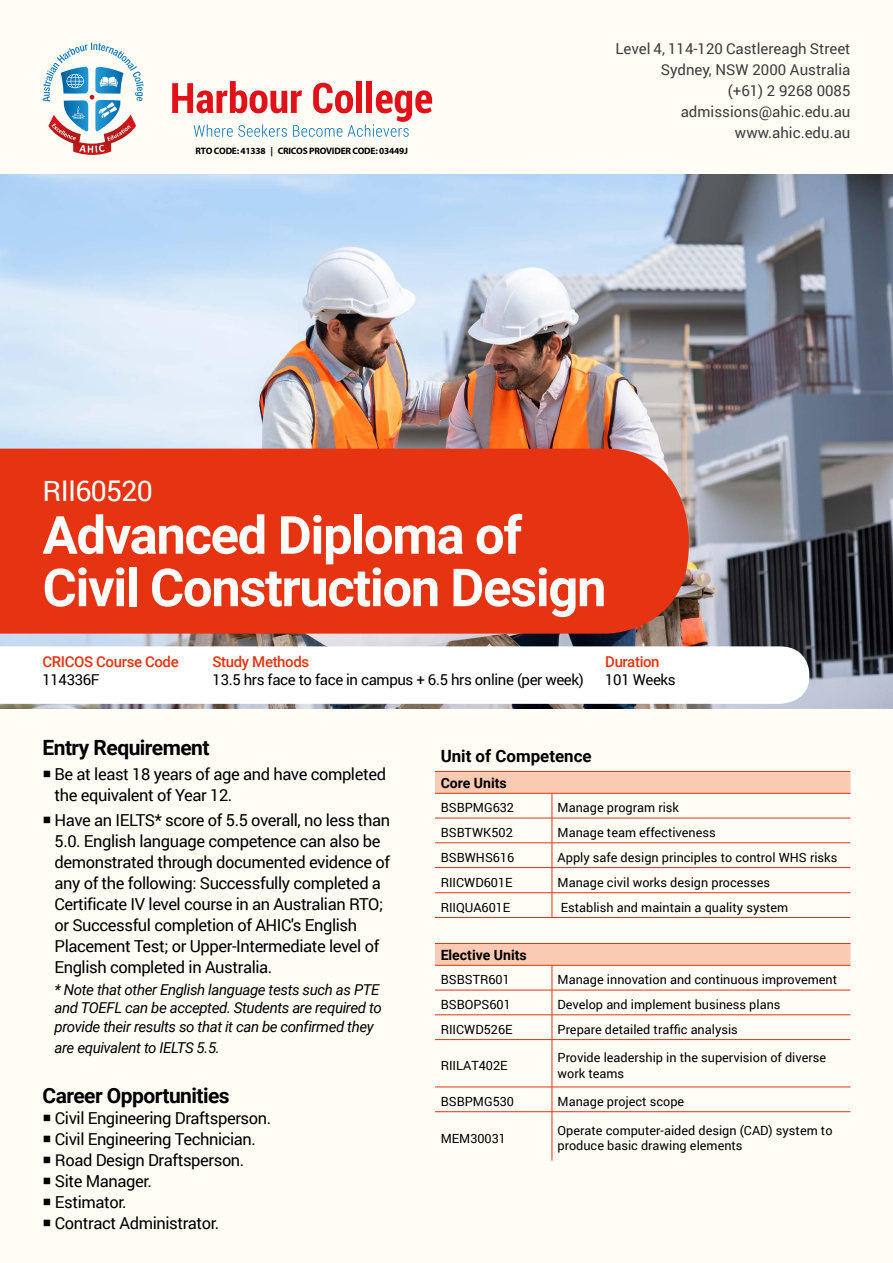
<style>
.page{position:relative;width:893px;height:1263px;background:#fffdf6}
.page>*{position:absolute;margin:0;border:0;box-sizing:border-box;transform-origin:0 0}
.t1{font:700 52.5px/52.5px "Roboto";letter-spacing:-.025em;color:#fff}
.t2{font:28.5px "Roboto";letter-spacing:-.025em;color:#fff}
.t3{font:700 21px "Roboto";letter-spacing:-.025em;color:#000}
.t4{font:700 16.95px "Roboto";color:#000}
.t5{font:16.5px/21px "Roboto";letter-spacing:-.025em;color:#000}
.t6{font:italic 15px/18px "Roboto";letter-spacing:-.025em;color:#000}
.t7{font:15px/21px "Roboto";color:#3c3c3b;text-align:right}
.t8{font:15px "Roboto";letter-spacing:-.025em;color:#000}
.t9{font:500 15px "Roboto";letter-spacing:-.025em;color:#e63312}
.t10{font:700 14.1px "Roboto";color:#000}
.t11{font:12.75px/15.1px "Roboto";color:#000}
.t12{font:700 9.3px "Myriad Pro";letter-spacing:-.025em;color:#000}
</style>
<div class="page">
<svg style="left:43px;top:43px;width:101px;height:112px"></svg>
<svg style="left:172px;top:81px;width:260px;height:56px"></svg>
<img style="left:0;top:174px;width:893px;height:534px">
<div style="left:0;top:449px;width:689px;height:185px;background:#e63312"></div>
<div style="left:0;top:646px;width:809px;height:58px;background:#fff"></div>
<svg style="left:435px;top:772px;width:415px;height:193px"></svg>
<hr style="left:435px;top:771px;width:117px;height:1px;background:#e63312">
<hr style="left:552px;top:771px;width:298px;height:1px;background:#e63312">
<hr style="left:435px;top:793px;width:117px;height:1px;background:#e63312">
<hr style="left:552px;top:793px;width:298px;height:1px;background:#e63312">
<hr style="left:435px;top:818px;width:117px;height:1px;background:#e63312">
<hr style="left:552px;top:818px;width:298px;height:1px;background:#e63312">
<hr style="left:435px;top:842px;width:117px;height:1px;background:#e63312">
<hr style="left:552px;top:842px;width:298px;height:1px;background:#e63312">
<hr style="left:435px;top:867px;width:117px;height:1px;background:#e63312">
<hr style="left:552px;top:867px;width:298px;height:1px;background:#e63312">
<hr style="left:435px;top:892px;width:117px;height:1px;background:#e63312">
<hr style="left:552px;top:892px;width:298px;height:1px;background:#e63312">
<svg style="left:552px;top:793px;width:1px;height:124px"></svg>
<hr style="left:435px;top:917px;width:117px;height:1px;background:#e63312">
<hr style="left:552px;top:917px;width:298px;height:1px;background:#e63312">
<hr style="left:435px;top:943px;width:117px;height:1px;background:#e63312">
<hr style="left:552px;top:943px;width:298px;height:1px;background:#e63312">
<hr style="left:435px;top:965px;width:117px;height:1px;background:#e63312">
<hr style="left:552px;top:965px;width:298px;height:1px;background:#e63312">
<hr style="left:435px;top:990px;width:117px;height:1px;background:#e63312">
<hr style="left:552px;top:990px;width:298px;height:1px;background:#e63312">
<hr style="left:435px;top:1014px;width:117px;height:1px;background:#e63312">
<hr style="left:552px;top:1014px;width:298px;height:1px;background:#e63312">
<svg style="left:552px;top:965px;width:1px;height:74px"></svg>
<hr style="left:435px;top:1039px;width:117px;height:1px;background:#e63312">
<hr style="left:552px;top:1039px;width:298px;height:1px;background:#e63312">
<hr style="left:552px;top:1040px;width:1px;height:47px;background:#e63312">
<hr style="left:435px;top:1087px;width:117px;height:1px;background:#e63312">
<hr style="left:552px;top:1087px;width:298px;height:1px;background:#e63312">
<svg style="left:552px;top:1087px;width:1px;height:24px"></svg>
<hr style="left:435px;top:1111px;width:117px;height:1px;background:#e63312">
<hr style="left:552px;top:1111px;width:298px;height:1px;background:#e63312">
<hr style="left:552px;top:1112px;width:1px;height:48px;background:#e63312">
<p class="t12" style="left:195px;top:145px;width:214px">RTO CODE: 41338 | CRICOS PROVIDER CODE: 03449J</p>
<p class="t7" style="left:615px;top:37px;width:237px">Level 4, 114-120 Castlereagh Street<br>Sydney, NSW 2000 Australia<br>(+61) 2 9268 0085 admissions@ahic.edu.au www.ahic.edu.au</p>
<h2 class="t2" style="left:43px;top:471px;width:112px">RII60520</h2>
<h1 class="t1" style="left:43px;top:507px;width:565px">Advanced Diploma of<br>Civil Construction Design</h1>
<p class="t9" style="left:43px;top:651px;width:138px">CRICOS Course Code</p>
<p class="t8" style="left:43px;top:669px;width:59px">114336F</p>
<p class="t9" style="left:213px;top:651px;width:98px">Study Methods</p>
<p class="t8" style="left:213px;top:669px;width:373px">13.5 hrs face to face in campus + 6.5 hrs online (per week)</p>
<p class="t9" style="left:605px;top:651px;width:56px">Duration</p>
<p class="t8" style="left:605px;top:669px;width:72px">101 Weeks</p>
<p class="t3" style="left:43px;top:732px;width:169px">Entry Requirement</p>
<p class="t5" style="left:55px;top:763px;width:333px;text-indent:-12px">○ Be at least 18 years of age and have completed the equivalent of Year 12.</p>
<p class="t5" style="left:55px;top:809px;width:337px;text-indent:-12px">○ Have an IELTS* score of 5.5 overall, no less than 5.0. English language competence can also be demonstrated through documented evidence of any of the following: Successfully completed a Certificate IV level course in an Australian RTO; or Successful completion of AHIC's English Placement Test; or Upper-Intermediate level of English completed in Australia.</p>
<p class="t6" style="left:55px;top:980px;width:329px">* Note that other English language tests such as PTE and TOEFL can be accepted. Students are required to provide their results so that it can be confirmed they</p>
<p class="t6" style="left:55px;top:1037px;width:167px">are equivalent to IELTS 5.5.</p>
<p class="t3" style="left:43px;top:1081px;width:189px">Career Opportunities</p>
<p class="t5" style="left:43px;top:1107px;width:230px">○ Civil Engineering Draftsperson.</p>
<p class="t5" style="left:43px;top:1128px;width:215px">○ Civil Engineering Technician.</p>
<p class="t5" style="left:43px;top:1149px;width:203px">○ Road Design Draftsperson.</p>
<p class="t5" style="left:43px;top:1170px;width:111px">○ Site Manager.</p>
<p class="t5" style="left:43px;top:1191px;width:86px">○ Estimator.</p>
<p class="t5" style="left:43px;top:1212px;width:178px">○ Contract Administrator.</p>
<p class="t4" style="left:441px;top:744px;width:152px">Unit of Competence</p>
<p class="t10" style="left:441px;top:773px;width:68px">Core Units</p>
<p class="t11" style="left:441px;top:800px;width:75px">BSBPMG632</p>
<p class="t11" style="left:558px;top:800px;width:123px">Manage program risk</p>
<p class="t11" style="left:441px;top:824px;width:74px">BSBTWK502</p>
<p class="t11" style="left:558px;top:824px;width:160px">Manage team effectiveness</p>
<p class="t11" style="left:441px;top:849px;width:75px">BSBWHS616</p>
<p class="t11" style="left:558px;top:849px;width:281px">Apply safe design principles to control WHS risks</p>
<p class="t11" style="left:441px;top:874px;width:73px">RIICWD601E</p>
<p class="t11" style="left:558px;top:874px;width:214px">Manage civil works design processes</p>
<p class="t11" style="left:441px;top:899px;width:71px">RIIQUA601E</p>
<p class="t11" style="left:561px;top:899px;width:229px">Establish and maintain a quality system</p>
<p class="t10" style="left:441px;top:945px;width:88px">Elective Units</p>
<p class="t11" style="left:441px;top:972px;width:71px">BSBSTR601</p>
<p class="t11" style="left:558px;top:972px;width:281px">Manage innovation and continuous improvement</p>
<p class="t11" style="left:441px;top:996px;width:72px">BSBOPS601</p>
<p class="t11" style="left:558px;top:996px;width:224px">Develop and implement business plans</p>
<p class="t11" style="left:441px;top:1021px;width:73px">RIICWD526E</p>
<p class="t11" style="left:558px;top:1021px;width:182px">Prepare detailed traffic analysis</p>
<p class="t11" style="left:441px;top:1057px;width:68px">RIILAT402E</p>
<p class="t11" style="left:558px;top:1050px;width:270px">Provide leadership in the supervision of diverse work teams</p>
<p class="t11" style="left:441px;top:1093px;width:75px">BSBPMG530</p>
<p class="t11" style="left:558px;top:1093px;width:128px">Manage project scope</p>
<p class="t11" style="left:441px;top:1130px;width:67px">MEM30031</p>
<p class="t11" style="left:558px;top:1122px;width:276px">Operate computer-aided design (CAD) system to produce basic drawing elements</p>
</div>
